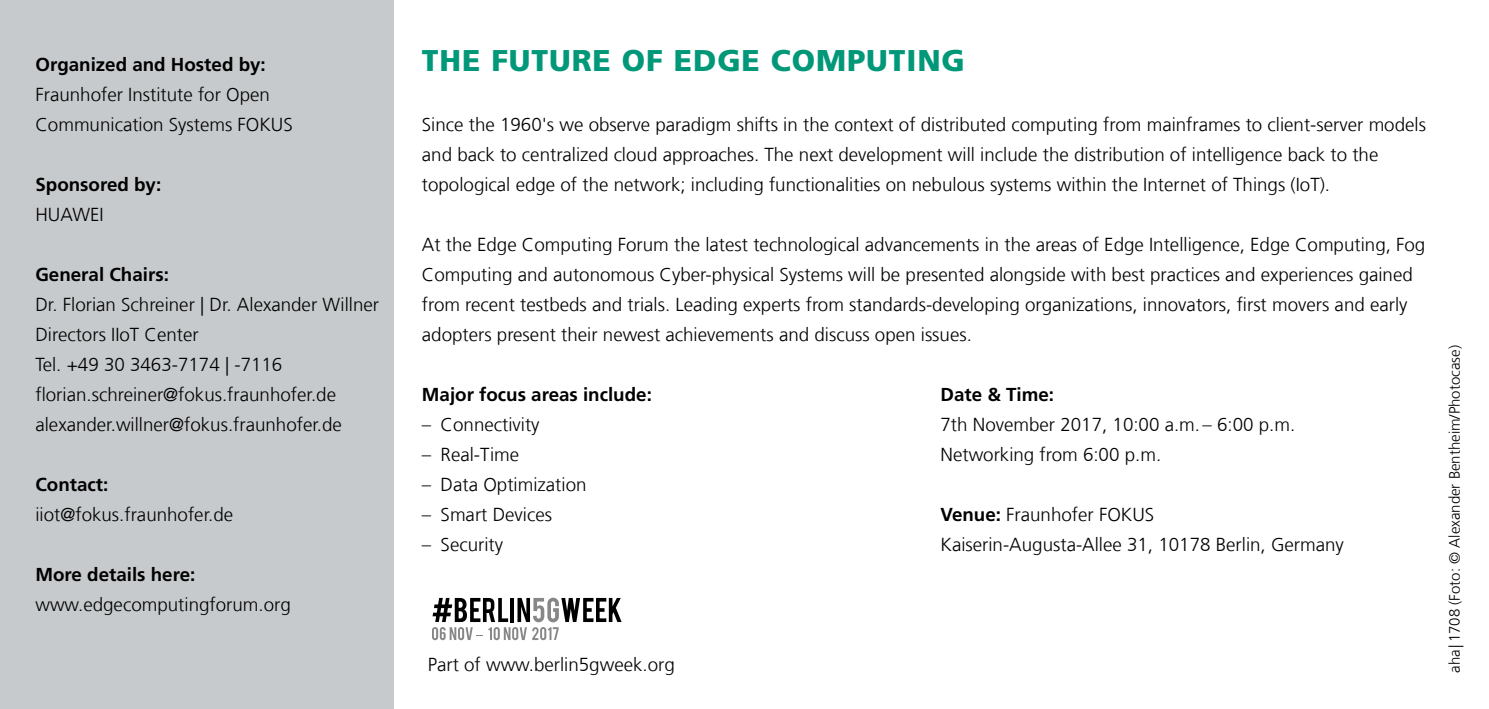
<style>
.page{position:relative;width:1489px;height:709px;background:#fff}
.page>*{position:absolute;margin:0;border:0;box-sizing:border-box;transform-origin:0 0}
.t1{font:900 30px "Frutiger LT Com";letter-spacing:.03em;color:#009878}
.t2{font:300 18.75px/30px "Frutiger LT Com";color:#000}
.t3{font:700 18.75px "Frutiger LT Com";color:#000}
.t4{font:300 15px "Frutiger LT Com";color:#000}
.s1{font-weight:700}
</style>
<div class="page">
<div style="left:0;top:0;width:393px;height:709px;background:#c7cacc"></div>
<svg style="left:432px;top:597px;width:189px;height:43px"></svg>
<p class="t3" style="left:35px;top:53px;width:232px">Organized and Hosted by:</p>
<p class="t2" style="left:35px;top:80px;width:259px">Fraunhofer Institute for Open<br>Communication Systems FOKUS</p>
<p class="t3" style="left:35px;top:173px;width:127px">Sponsored by:</p>
<p class="t2" style="left:35px;top:200px;width:70px">HUAWEI</p>
<p class="t3" style="left:35px;top:263px;width:135px">General Chairs:</p>
<p class="t2" style="left:35px;top:290px;width:345px">Dr. Florian Schreiner | Dr. Alexander Willner Directors IIoT Center<br>Tel. +49 30 3463-7174 | -7116 florian.schreiner@fokus.fraunhofer.de alexander.willner@fokus.fraunhofer.de</p>
<p class="t3" style="left:35px;top:473px;width:74px">Contact:</p>
<p class="t2" style="left:35px;top:500px;width:199px">iiot@fokus.fraunhofer.de</p>
<p class="t3" style="left:35px;top:563px;width:161px">More details here:</p>
<p class="t2" style="left:35px;top:590px;width:257px">www.edgecomputingforum.org</p>
<h1 class="t1" style="left:422px;top:42px;width:544px">THE FUTURE OF EDGE COMPUTING</h1>
<p class="t2" style="left:422px;top:110px;width:1005px">Since the 1960's we observe paradigm shifts in the context of distributed computing from mainframes to client-server models and back to centralized cloud approaches. The next development will include the distribution of intelligence back to the topological edge of the network; including functionalities on nebulous systems within the Internet of Things (IoT).</p>
<p class="t2" style="left:422px;top:230px;width:1004px">At the Edge Computing Forum the latest technological advancements in the areas of Edge Intelligence, Edge Computing, Fog Computing and autonomous Cyber-physical Systems will be presented alongside with best practices and experiences gained from recent testbeds and trials. Leading experts from standards-developing organizations, innovators, first movers and early adopters present their newest achievements and discuss open issues.</p>
<p class="t3" style="left:422px;top:383px;width:231px">Major focus areas include:</p>
<p class="t2" style="left:422px;top:410px;width:119px">– Connectivity</p>
<p class="t2" style="left:422px;top:440px;width:99px">– Real-Time</p>
<p class="t2" style="left:422px;top:470px;width:166px">– Data Optimization</p>
<p class="t2" style="left:422px;top:500px;width:132px">– Smart Devices</p>
<p class="t2" style="left:422px;top:530px;width:83px">– Security</p>
<p class="t2" style="left:428px;top:650px;width:248px">Part of www.berlin5gweek.org</p>
<p class="t3" style="left:940px;top:383px;width:115px">Date &amp; Time:</p>
<p class="t2" style="left:940px;top:410px;width:356px">7th November 2017, 10:00 a.m.– 6:00 p.m.<br>Networking from 6:00 p.m.</p>
<p class="t2" style="left:940px;top:500px;width:405px"><span class="s1">Venue:</span> Fraunhofer FOKUS<br>Kaiserin-Augusta-Allee 31, 10178 Berlin, Germany</p>
<p class="t4" style="left:1445px;top:673px;width:329px;rotate:-90deg">aha |1708 (Foto: © Alexander Bentheim/Photocase)</p>
</div>
